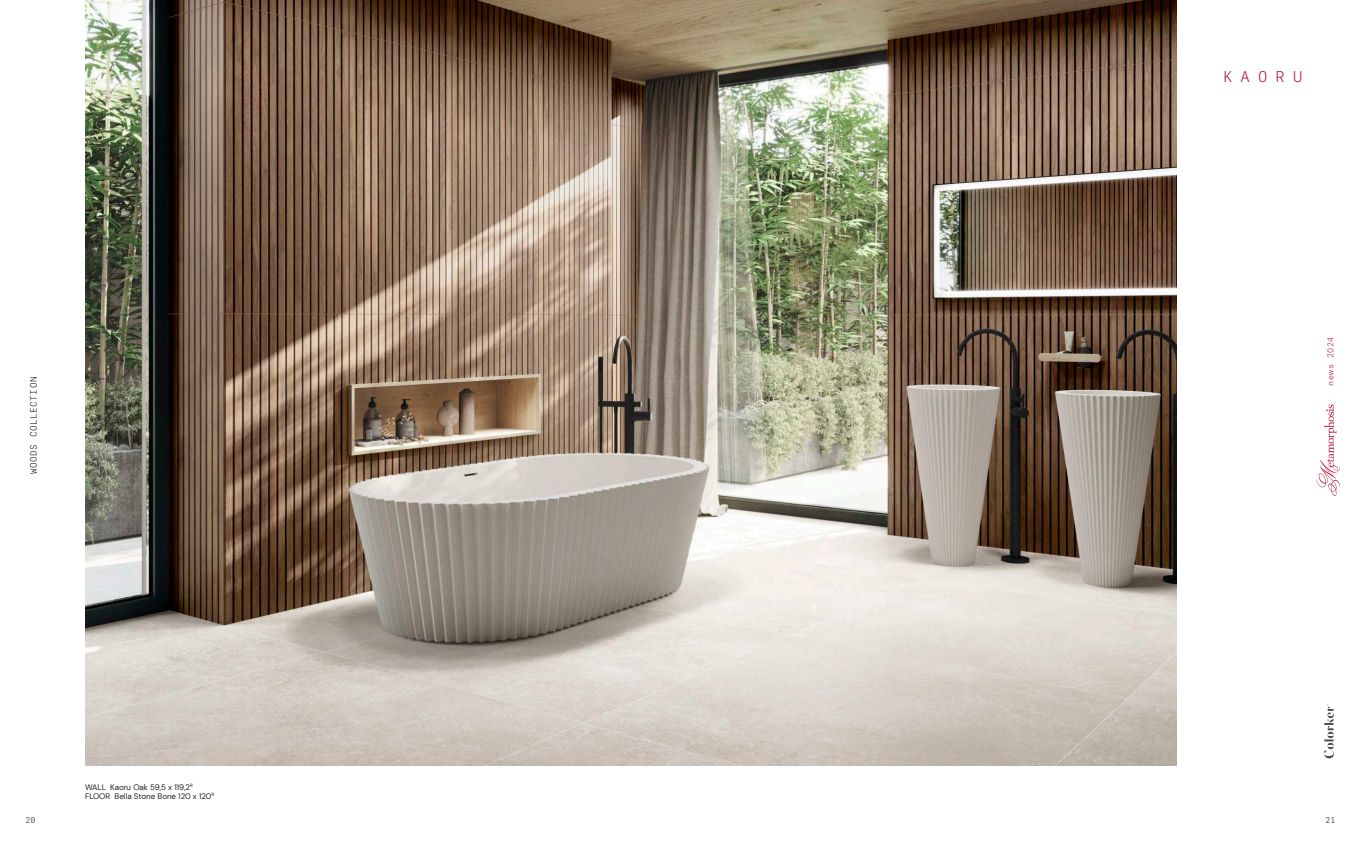
<style>
.page{position:relative;width:1361px;height:851px;background:#fff}
.page>*{position:absolute;margin:0;border:0;box-sizing:border-box;transform-origin:0 0}
.t1{font:300 15px "Adelle Mono";letter-spacing:.55em;color:#bb1e3c}
.t2{font:300 9px "Adelle Mono";letter-spacing:.06em;color:#231f20}
.t3{font:300 8.1px "Adelle Mono";letter-spacing:.06em;color:#bb1e3c}
.t4{font:8px/9px "DM Sans";color:#231f20}
.t5{font:300 8px "Adelle Mono";color:#231f20}
</style>
<div class="page">
<img style="left:85px;top:0;width:1091px;height:765px">
<svg style="left:1324px;top:704px;width:9px;height:54px"></svg>
<svg style="left:1316px;top:404px;width:24px;height:92px"></svg>
<p class="t2" style="left:30px;top:474px;width:99px;rotate:-90deg">WOODS COLLECTION</p>
<p class="t4" style="left:85px;top:782px;width:131px">WALL Kaoru Oak 59,5 x 119,2<sup>R<br></sup>FLOOR Bella Stone Bone 120 x 120<sup>R</sup></p>
<h1 class="t1" style="left:1223px;top:71px;width:81px">KAORU</h1>
<p class="t3" style="left:1326px;top:385px;width:51px;rotate:-90deg">news 2024</p>
<p class="t5" style="left:26px;top:816px;width:11px">20</p>
<p class="t5" style="left:1325px;top:816px;width:11px">21</p>
</div>
